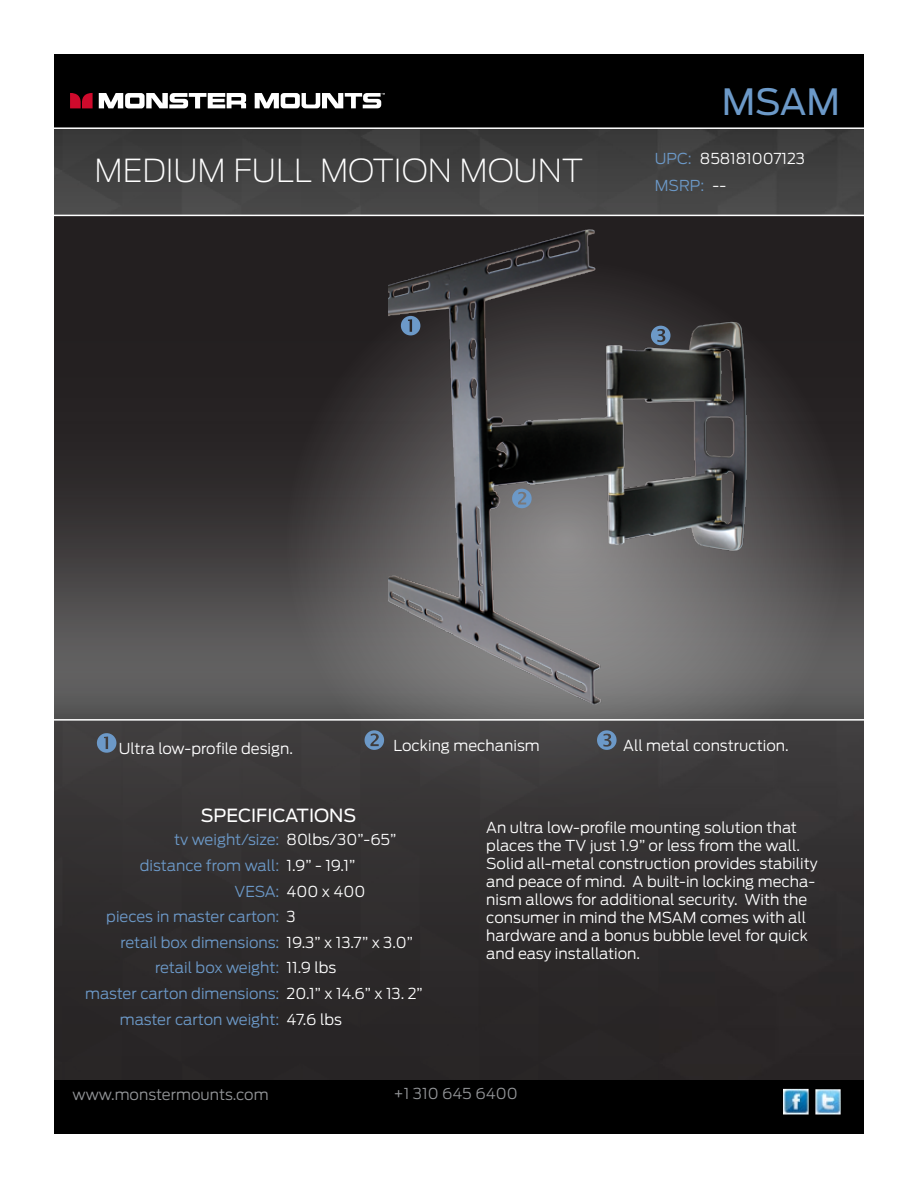
<style>
.page{position:relative;width:918px;height:1188px;background:#fff}
.page>*{position:absolute;margin:0;border:0;box-sizing:border-box;transform-origin:0 0}
.t1{font:36px "Antenna";color:#6c99c8}
.t2{font:200 31.5px "Antenna";color:#fff}
.t3{font:18px "Antenna";color:#fff}
.t4{font:300 15px/18px "Antenna";color:#fff}
.t5{font:300 15px/25.7px "Antenna";color:#6c99c8;text-align:right}
.t6{font:300 15px "Antenna";color:#939598}
.s1{color:#6c99c8}
</style>
<div class="page">
<img style="left:54px;top:129px;width:810px;height:951px">
<div style="left:54px;top:1080px;width:810px;height:54px;background:#000"></div>
<div style="left:54px;top:54px;width:810px;height:74px;background:#000"></div>
<img style="left:783px;top:1089px;width:26px;height:25px">
<img style="left:815px;top:1089px;width:26px;height:25px">
<img style="left:54px;top:216px;width:810px;height:503px">
<div style="left:284px;top:259px;width:562px;height:562px;background:#3f3d3e;border-radius:50%"></div>
<img style="left:284px;top:259px;width:562px;height:460px">
<svg style="left:97px;top:733px;width:19px;height:20px"></svg>
<svg style="left:365px;top:730px;width:19px;height:20px"></svg>
<svg style="left:597px;top:730px;width:20px;height:20px"></svg>
<img style="left:388px;top:216px;width:379px;height:503px">
<hr style="left:54px;top:719px;width:810px;height:2px;background:#fff">
<hr style="left:54px;top:215px;width:810px;height:1px;background:#fff">
<img style="left:70px;top:93px;width:309px;height:16px">
<svg style="left:255px;top:93px;width:130px;height:15px"></svg>
<svg style="left:99px;top:93px;width:147px;height:15px"></svg>
<svg style="left:70px;top:93px;width:23px;height:15px"></svg>
<hr style="left:54px;top:127px;width:810px;height:2px;background:#fff">
<svg style="left:401px;top:316px;width:19px;height:19px"></svg>
<svg style="left:512px;top:489px;width:20px;height:19px"></svg>
<svg style="left:651px;top:326px;width:20px;height:19px"></svg>
<h1 class="t1" style="left:722px;top:78px;width:120px">MSAM</h1>
<h2 class="t2" style="left:94px;top:151px;width:490px">MEDIUM FULL MOTION MOUNT</h2>
<p class="t4" style="left:655px;top:144px;width:152px;line-height:27px"><span class="s1">UPC:</span> 858181007123<br><span class="s1">MSRP:</span> --</p>
<p class="t4" style="left:119px;top:739px;width:176px">Ultra low-profile design.</p>
<p class="t4" style="left:394px;top:737px;width:148px">Locking mechanism</p>
<p class="t4" style="left:623px;top:737px;width:167px">All metal construction.</p>
<p class="t3" style="left:201px;top:804px;width:157px">SPECIFICATIONS</p>
<p class="t5" style="left:106px;top:827px;width:175px">tv weight/size:<br>distance from wall:<br>VESA:<br>pieces in master carton: retail box dimensions:</p>
<p class="t5" style="left:85px;top:980px;width:196px">master carton dimensions: master carton weight:</p>
<p class="t5" style="left:155px;top:955px;width:126px">retail box weight:</p>
<p class="t4" style="left:287px;top:827px;width:138px;line-height:25.7px">80lbs/30”-65”<br>1.9” - 19.1”<br>400 x 400<br>3<br>19.3” x 13.7” x 3.0”<br>11.9 lbs<br>20.1” x 14.6” x 13. 2”<br>47.6 lbs</p>
<p class="t4" style="left:486px;top:818px;width:333px">An ultra low-profile mounting solution that places the TV just 1.9” or less from the wall.<br>Solid all-metal construction provides stability and peace of mind. A built-in locking mecha&shy;nism allows for additional security. With the consumer in mind the MSAM comes with all hardware and a bonus bubble level for quick and easy installation.</p>
<p class="t6" style="left:73px;top:1084px;width:198px">www.monstermounts.com</p>
<p class="t6" style="left:394px;top:1084px;width:125px">+1 310 645 6400</p>
</div>
